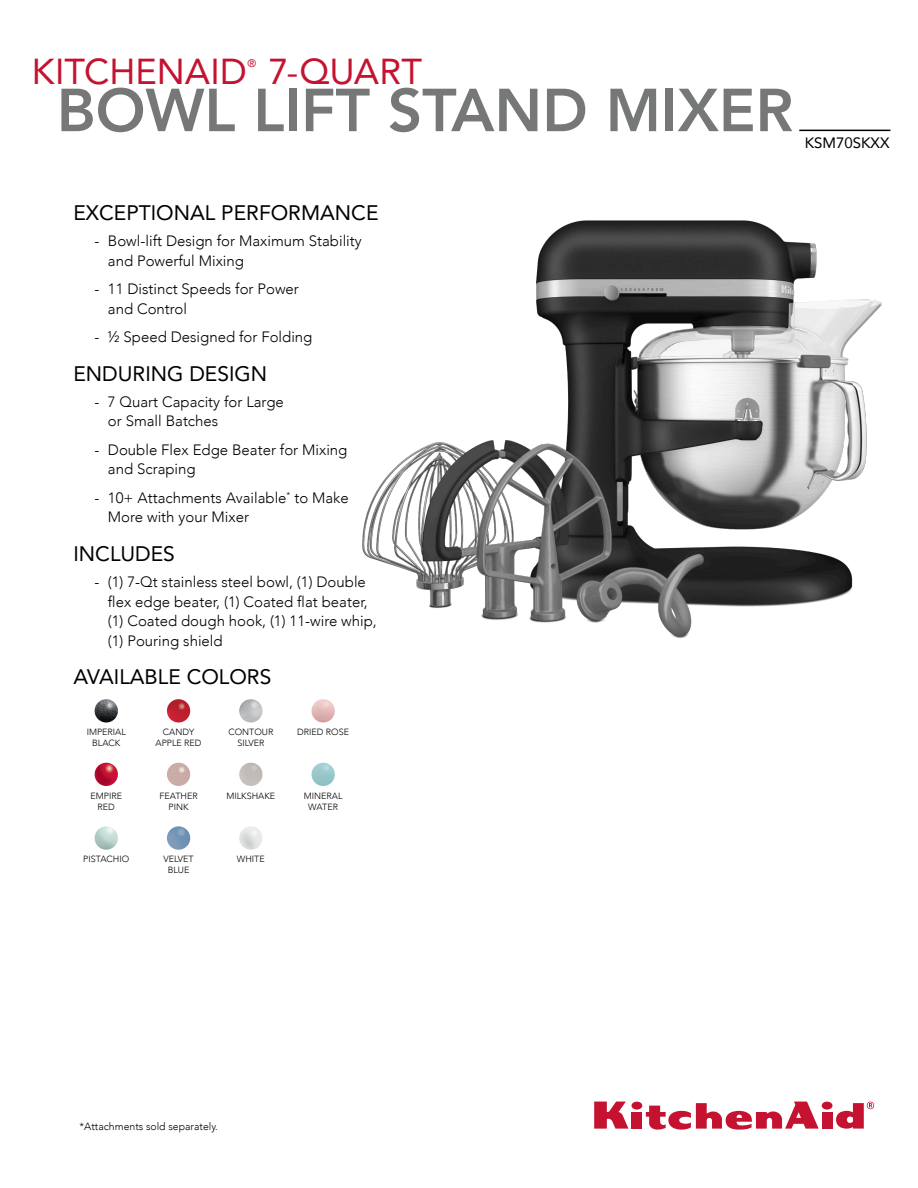
<style>
.page{position:relative;width:918px;height:1188px;background:#fff}
.page>*{position:absolute;margin:0;border:0;box-sizing:border-box;transform-origin:0 0}
.t1{font:800 60px "Avenir";color:#767777}
.t2{font:36px "Avenir";letter-spacing:.005em;color:#c41230}
.t3{font:21px "Avenir";color:#000}
.t4{font:300 15px/19.5px "Avenir";color:#000}
.t5{font:15px "Avenir";color:#000}
.t6{font:10.95px "Avenir";color:#c41230}
.t7{font:300 10.5px "Avenir";color:#000}
.t8{font:300 9px/10.8px "Avenir";color:#000;text-align:center}
</style>
<div class="page">
<img style="left:362px;top:220px;width:520px;height:419px">
<hr style="left:799px;top:130px;width:91px;height:1px;background:#000">
<img style="left:95px;top:699px;width:23px;height:24px;border-radius:12px">
<img style="left:239px;top:763px;width:24px;height:23px;border-radius:12px">
<img style="left:239px;top:826px;width:24px;height:24px;border-radius:12px">
<img style="left:167px;top:763px;width:23px;height:23px;border-radius:12px">
<img style="left:95px;top:763px;width:23px;height:23px;border-radius:12px">
<img style="left:167px;top:826px;width:23px;height:24px;border-radius:12px">
<img style="left:312px;top:763px;width:23px;height:23px;border-radius:12px">
<img style="left:95px;top:826px;width:23px;height:24px;border-radius:12px">
<img style="left:167px;top:699px;width:23px;height:24px;border-radius:12px">
<img style="left:312px;top:699px;width:23px;height:24px;border-radius:12px">
<img style="left:239px;top:699px;width:24px;height:24px;border-radius:12px">
<div style="left:631px;top:1112px;width:11px;height:17px;background:#c41230"></div>
<div style="left:631px;top:1102px;width:11px;height:8px;background:#c41230;border-radius:50%"></div>
<div style="left:822px;top:1112px;width:11px;height:17px;background:#c41230"></div>
<div style="left:822px;top:1102px;width:11px;height:8px;background:#c41230;border-radius:50%"></div>
<svg style="left:594px;top:1102px;width:34px;height:27px"></svg>
<svg style="left:646px;top:1102px;width:173px;height:28px"></svg>
<svg style="left:836px;top:1102px;width:38px;height:27px"></svg>
<p class="t2" style="left:32px;top:43px;width:217px">KITCHENAID</p>
<p class="t6" style="left:248px;top:55px;width:10px">®</p>
<p class="t2" style="left:269px;top:43px;width:155px">7-QUART</p>
<p class="t1" style="left:57px;top:64px;width:738px">BOWL LIFT STAND MIXER</p>
<p class="t5" style="left:805px;top:130px;width:86px">KSM70SKXX</p>
<p class="t3" style="left:73px;top:196px;width:307px">EXCEPTIONAL PERFORMANCE</p>
<p class="t4" style="left:108px;top:231px;width:255px;text-indent:-14px">- Bowl-lift Design for Maximum Stability and Powerful Mixing</p>
<p class="t4" style="left:108px;top:279px;width:192px;text-indent:-14px">- 11 Distinct Speeds for Power and Control</p>
<p class="t4" style="left:94px;top:327px;width:220px">- ½ Speed Designed for Folding</p>
<p class="t3" style="left:73px;top:356px;width:195px">ENDURING DESIGN</p>
<p class="t4" style="left:108px;top:392px;width:177px;text-indent:-14px">- 7 Quart Capacity for Large or Small Batches</p>
<p class="t4" style="left:108px;top:440px;width:241px;text-indent:-14px">- Double Flex Edge Beater for Mixing and Scraping</p>
<p class="t4" style="left:108px;top:488px;width:242px;text-indent:-14px">- 10+ Attachments Available<sup>*</sup> to Make<br>More with your Mixer</p>
<p class="t3" style="left:73px;top:537px;width:103px">INCLUDES</p>
<p class="t4" style="left:108px;top:572px;width:270px;text-indent:-14px">- (1) 7-Qt stainless steel bowl, (1) Double flex edge beater, (1) Coated flat beater, (1) Coated dough hook, (1) 11-wire whip, (1) Pouring shield</p>
<p class="t3" style="left:73px;top:660px;width:200px">AVAILABLE COLORS</p>
<p class="t8" style="left:87px;top:727px;width:41px">IMPERIAL<br>BLACK</p>
<p class="t8" style="left:156px;top:727px;width:48px">CANDY<br>APPLE RED</p>
<p class="t8" style="left:228px;top:727px;width:47px">CONTOUR<br>SILVER</p>
<p class="t8" style="left:297px;top:727px;width:53px">DRIED ROSE</p>
<p class="t8" style="left:91px;top:791px;width:33px">EMPIRE<br>RED</p>
<p class="t8" style="left:159px;top:791px;width:40px">FEATHER<br>PINK</p>
<p class="t8" style="left:226px;top:791px;width:50px">MILKSHAKE</p>
<p class="t8" style="left:304px;top:791px;width:40px">MINERAL<br>WATER</p>
<p class="t8" style="left:83px;top:854px;width:47px">PISTACHIO</p>
<p class="t8" style="left:163px;top:854px;width:32px">VELVET<br>BLUE</p>
<p class="t8" style="left:237px;top:854px;width:29px">WHITE</p>
<p class="t7" style="left:80px;top:1120px;width:140px">*Attachments sold separately.</p>
</div>
